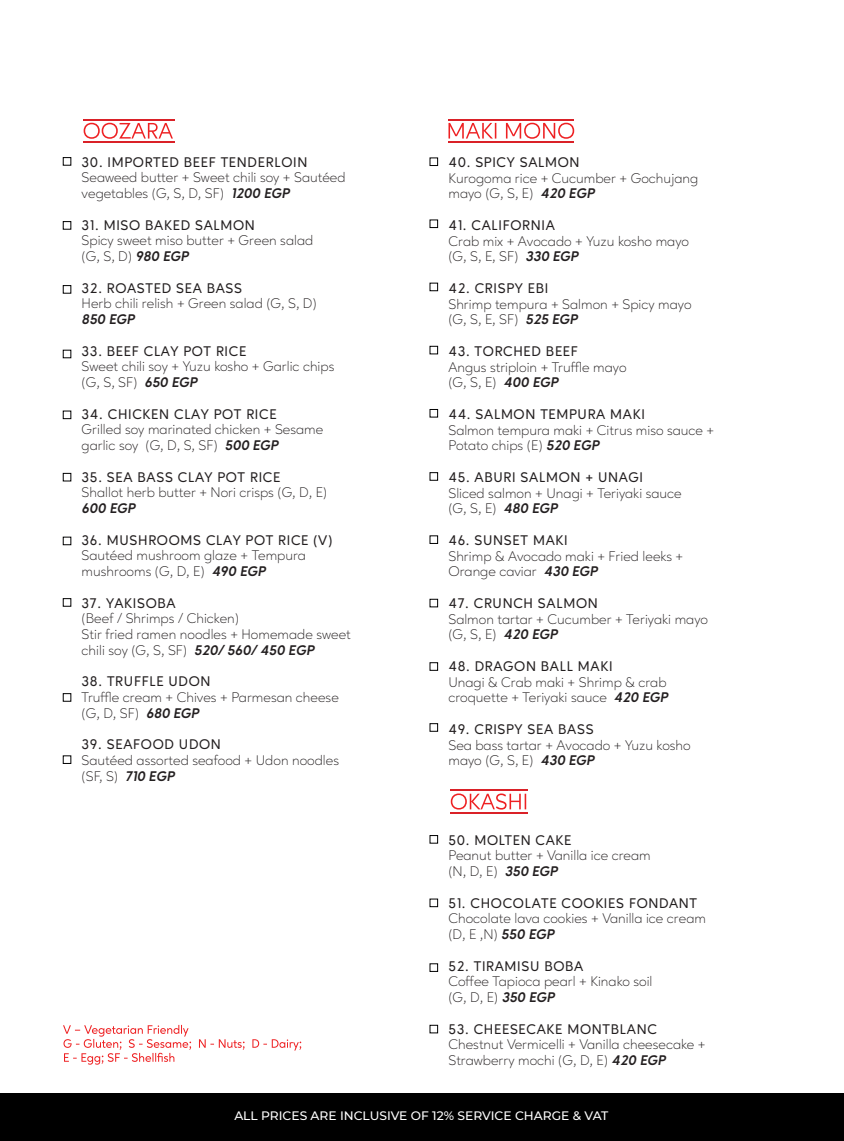
<style>
.page{position:relative;width:844px;height:1141px;background:#fff}
.page>*{position:absolute;margin:0;border:0;box-sizing:border-box;transform-origin:0 0}
.t1{font:300 14px/15.8px "Ageo";color:#231f20}
.t2{font:500 14px "Ageo";letter-spacing:.05em;color:#231f20}
.t3{font:500 12.25px "Montserrat";color:#fff}
.s1{font-weight:700;font-style:italic}
.s2{font-weight:500}
</style>
<div class="page">
<div style="left:0;top:1093px;width:843px;height:48px;background:#000"></div>
<svg style="left:199px;top:1039px;width:46px;height:11px"></svg>
<svg style="left:252px;top:1039px;width:49px;height:12px"></svg>
<svg style="left:63px;top:1025px;width:128px;height:40px"></svg>
<div style="left:63px;top:157px;width:8px;height:9px;border:1px solid #000001"></div>
<div style="left:63px;top:221px;width:8px;height:9px;border:1px solid #000001"></div>
<div style="left:63px;top:285px;width:8px;height:9px;border:1px solid #000001"></div>
<div style="left:63px;top:411px;width:8px;height:8px;border:1px solid #000001"></div>
<div style="left:63px;top:473px;width:8px;height:8px;border:1px solid #000001"></div>
<div style="left:63px;top:598px;width:8px;height:9px;border:1px solid #000001"></div>
<div style="left:63px;top:693px;width:8px;height:9px;border:1px solid #000001"></div>
<div style="left:63px;top:755px;width:8px;height:9px;border:1px solid #000001"></div>
<div style="left:429px;top:157px;width:9px;height:9px;border:1px solid #000001"></div>
<div style="left:429px;top:219px;width:9px;height:9px;border:1px solid #000001"></div>
<div style="left:429px;top:283px;width:9px;height:8px;border:1px solid #000001"></div>
<div style="left:429px;top:346px;width:9px;height:8px;border:1px solid #000001"></div>
<div style="left:429px;top:409px;width:9px;height:9px;border:1px solid #000001"></div>
<div style="left:429px;top:472px;width:9px;height:9px;border:1px solid #000001"></div>
<div style="left:429px;top:535px;width:9px;height:9px;border:1px solid #000001"></div>
<div style="left:429px;top:599px;width:9px;height:8px;border:1px solid #000001"></div>
<div style="left:429px;top:662px;width:9px;height:9px;border:1px solid #000001"></div>
<div style="left:429px;top:723px;width:9px;height:9px;border:1px solid #000001"></div>
<div style="left:429px;top:835px;width:9px;height:9px;border:1px solid #000001"></div>
<div style="left:429px;top:899px;width:9px;height:8px;border:1px solid #000001"></div>
<div style="left:429px;top:963px;width:9px;height:9px;border:1px solid #000001"></div>
<div style="left:429px;top:1025px;width:9px;height:8px;border:1px solid #000001"></div>
<svg style="left:84px;top:123px;width:89px;height:16px"></svg>
<hr style="left:83px;top:119px;width:91px;height:1px;background:#da2128">
<hr style="left:83px;top:141px;width:91px;height:1px;background:#da2128">
<svg style="left:448px;top:123px;width:48px;height:16px"></svg>
<svg style="left:506px;top:123px;width:68px;height:16px"></svg>
<hr style="left:448px;top:119px;width:126px;height:1px;background:#da2128">
<hr style="left:448px;top:141px;width:126px;height:1px;background:#da2128">
<svg style="left:450px;top:793px;width:76px;height:17px"></svg>
<hr style="left:449px;top:790px;width:78px;height:1px;background:#da2128">
<hr style="left:449px;top:812px;width:78px;height:1px;background:#da2128">
<p class="t2" style="left:82px;top:154px;width:227px">30. IMPORTED BEEF TENDERLOIN</p>
<p class="t1" style="left:82px;top:170px;width:265px">Seaweed butter + Sweet chili soy + Sautéed vegetables (G, S, D, SF) <span class="s1">1200 EGP</span></p>
<p class="t2" style="left:82px;top:217px;width:175px">31. MISO BAKED SALMON</p>
<p class="t1" style="left:82px;top:233px;width:233px">Spicy sweet miso butter + Green salad (G, S, D) <span class="s1">980 EGP</span></p>
<p class="t2" style="left:82px;top:280px;width:162px">32. ROASTED SEA BASS</p>
<p class="t1" style="left:82px;top:296px;width:236px">Herb chili relish + Green salad (G, S, D)<br><span class="s1">850 EGP</span></p>
<p class="t2" style="left:82px;top:343px;width:166px">33. BEEF CLAY POT RICE</p>
<p class="t1" style="left:82px;top:359px;width:254px">Sweet chili soy + Yuzu kosho + Garlic chips (G, S, SF) <span class="s1">650 EGP</span></p>
<p class="t2" style="left:82px;top:406px;width:196px">34. CHICKEN CLAY POT RICE</p>
<p class="t1" style="left:82px;top:422px;width:243px">Grilled soy marinated chicken + Sesame garlic soy (G, D, S, SF) <span class="s1">500 EGP</span></p>
<p class="t2" style="left:82px;top:469px;width:200px">35. SEA BASS CLAY POT RICE</p>
<p class="t1" style="left:82px;top:485px;width:247px">Shallot herb butter + Nori crisps (G, D, E)<br><span class="s1">600 EGP</span></p>
<p class="t2" style="left:82px;top:532px;width:252px">36. MUSHROOMS CLAY POT RICE (V)</p>
<p class="t1" style="left:82px;top:548px;width:226px">Sautéed mushroom glaze + Tempura mushrooms (G, D, E) <span class="s1">490 EGP</span></p>
<p class="t2" style="left:82px;top:595px;width:95px">37. YAKISOBA</p>
<p class="t1" style="left:82px;top:611px;width:159px">(Beef / Shrimps / Chicken)</p>
<p class="t1" style="left:82px;top:627px;width:270px">Stir fried ramen noodles + Homemade sweet chili soy (G, S, SF) <span class="s1">520/ 560/ 450 EGP</span></p>
<p class="t2" style="left:82px;top:673px;width:130px">38. TRUFFLE UDON</p>
<p class="t1" style="left:82px;top:690px;width:259px">Truffle cream + Chives + Parmesan cheese (G, D, SF) <span class="s1">680 EGP</span></p>
<p class="t2" style="left:82px;top:736px;width:141px">39. SEAFOOD UDON</p>
<p class="t1" style="left:82px;top:753px;width:259px">Sautéed assorted seafood + Udon noodles (SF, S) <span class="s1">710 EGP</span></p>
<p class="t1" style="left:448px;top:154px;width:251px"><span class="s2">40. SPICY SALMON<br></span>Kurogoma rice + Cucumber + Gochujang mayo (G, S, E) <span class="s1">420 EGP</span></p>
<p class="t1" style="left:448px;top:217px;width:242px"><span class="s2">41. CALIFORNIA<br></span>Crab mix + Avocado + Yuzu kosho mayo (G, S, E, SF) <span class="s1">330 EGP</span></p>
<p class="t1" style="left:448px;top:280px;width:244px"><span class="s2">42. CRISPY EBI<br></span>Shrimp tempura + Salmon + Spicy mayo (G, S, E, SF) <span class="s1">525 EGP</span></p>
<p class="t1" style="left:448px;top:343px;width:180px"><span class="s2">43. TORCHED BEEF<br></span>Angus striploin + Truffle mayo (G, S, E) <span class="s1">400 EGP</span></p>
<p class="t1" style="left:448px;top:406px;width:267px"><span class="s2">44. SALMON TEMPURA MAKI<br></span>Salmon tempura maki + Citrus miso sauce +<br>Potato chips (E) <span class="s1">520 EGP</span></p>
<p class="t1" style="left:448px;top:469px;width:235px"><span class="s2">45. ABURI SALMON + UNAGI<br></span>Sliced salmon + Unagi + Teriyaki sauce (G, S, E) <span class="s1">480 EGP</span></p>
<p class="t1" style="left:448px;top:532px;width:236px"><span class="s2">46. SUNSET MAKI<br></span>Shrimp &amp; Avocado maki + Fried leeks +<br>Orange caviar <span class="s1">430 EGP</span></p>
<p class="t1" style="left:448px;top:595px;width:261px"><span class="s2">47. CRUNCH SALMON<br></span>Salmon tartar + Cucumber + Teriyaki mayo (G, S, E) <span class="s1">420 EGP</span></p>
<p class="t1" style="left:448px;top:658px;width:221px"><span class="s2">48. DRAGON BALL MAKI<br></span>Unagi &amp; Crab maki + Shrimp &amp; crab croquette + Teriyaki sauce <span class="s1">420 EGP</span></p>
<p class="t1" style="left:448px;top:721px;width:244px"><span class="s2">49. CRISPY SEA BASS<br></span>Sea bass tartar + Avocado + Yuzu kosho mayo (G, S, E) <span class="s1">430 EGP</span></p>
<p class="t1" style="left:448px;top:832px;width:204px"><span class="s2">50. MOLTEN CAKE<br></span>Peanut butter + Vanilla ice cream (N, D, E) <span class="s1">350 EGP</span></p>
<p class="t1" style="left:448px;top:895px;width:259px"><span class="s2">51. CHOCOLATE COOKIES FONDANT<br></span>Chocolate lava cookies + Vanilla ice cream (D, E ,N) <span class="s1">550 EGP</span></p>
<p class="t1" style="left:448px;top:958px;width:205px"><span class="s2">52. TIRAMISU BOBA<br></span>Coffee Tapioca pearl + Kinako soil (G, D, E) <span class="s1">350 EGP</span></p>
<p class="t1" style="left:448px;top:1021px;width:258px"><span class="s2">53. CHEESECAKE MONTBLANC<br></span>Chestnut Vermicelli + Vanilla cheesecake +<br>Strawberry mochi (G, D, E) <span class="s1">420 EGP</span></p>
<p class="t3" style="left:234px;top:1107px;width:375px">ALL PRICES ARE INCLUSIVE OF 12% SERVICE CHARGE &amp; VAT</p>
</div>
